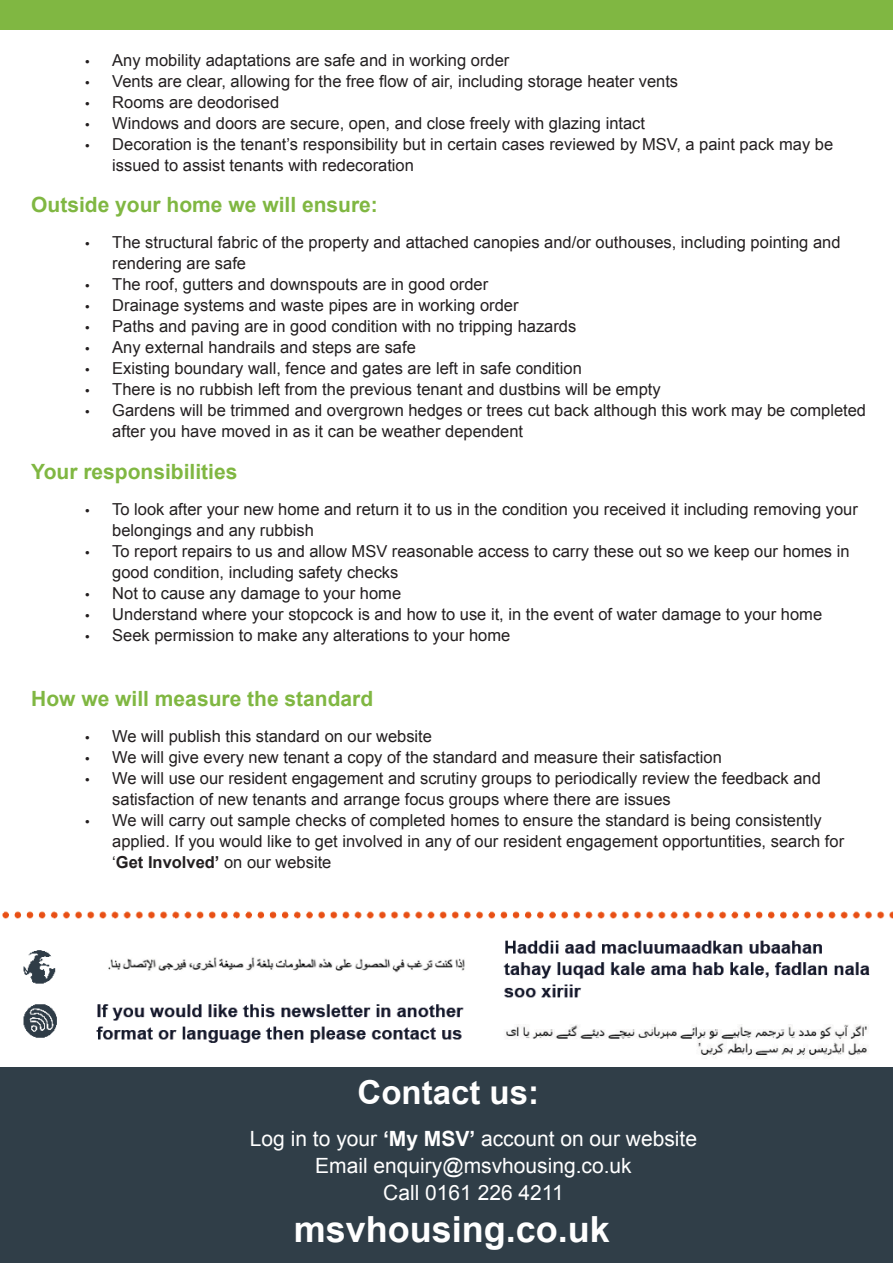
<style>
.page{position:relative;width:893px;height:1263px;background:#fff}
.page>*{position:absolute;margin:0;border:0;box-sizing:border-box;transform-origin:0 0}
.t1{font:700 36px "Arial";color:#fff}
.t2{font:700 33px "Arial";color:#fff}
.Colorful_List_-_Accent_11{font:21px "Arial";color:#fff}
.t3{font:700 21px "Arial";color:#80b742}
.t4{font:16.5px/21px "Arial";color:#231f20}
.s1{font-family:"Myriad Pro"}
.s2{font-weight:700}
</style>
<div class="page">
<img style="left:2px;top:911px;width:891px;height:147px">
<div style="left:0;top:0;width:893px;height:30px;background:#80b742"></div>
<div style="left:0;top:1067px;width:893px;height:196px;background:#303e48"></div>
<p class="t4" style="left:85px;top:50px;width:426px"><span class="s1">•</span> Any mobility adaptations are safe and in working order</p>
<p class="t4" style="left:85px;top:71px;width:594px"><span class="s1">•</span> Vents are clear, allowing for the free flow of air, including storage heater vents</p>
<p class="t4" style="left:85px;top:92px;width:195px"><span class="s1">•</span> Rooms are deodorised</p>
<p class="t4" style="left:85px;top:113px;width:561px"><span class="s1">•</span> Windows and doors are secure, open, and close freely with glazing intact</p>
<p class="t4" style="left:112px;top:134px;width:722px;text-indent:-27px"><span class="s1">•</span> Decoration is the tenant’s responsibility but in certain cases reviewed by MSV, a paint pack may be issued to assist tenants with redecoration</p>
<p class="t3" style="left:31px;top:191px;width:348px">Outside your home we will ensure:</p>
<p class="t4" style="left:112px;top:232px;width:730px;text-indent:-27px"><span class="s1">•</span> The structural fabric of the property and attached canopies and/or outhouses, including pointing and rendering are safe</p>
<p class="t4" style="left:85px;top:274px;width:405px"><span class="s1">•</span> The roof, gutters and downspouts are in good order</p>
<p class="t4" style="left:85px;top:295px;width:435px"><span class="s1">•</span> Drainage systems and waste pipes are in working order</p>
<p class="t4" style="left:85px;top:316px;width:493px"><span class="s1">•</span> Paths and paving are in good condition with no tripping hazards</p>
<p class="t4" style="left:85px;top:337px;width:332px"><span class="s1">•</span> Any external handrails and steps are safe</p>
<p class="t4" style="left:85px;top:358px;width:498px"><span class="s1">•</span> Existing boundary wall, fence and gates are left in safe condition</p>
<p class="t4" style="left:85px;top:379px;width:577px"><span class="s1">•</span> There is no rubbish left from the previous tenant and dustbins will be empty</p>
<p class="t4" style="left:112px;top:400px;width:755px;text-indent:-27px"><span class="s1">•</span> Gardens will be trimmed and overgrown hedges or trees cut back although this work may be completed after you have moved in as it can be weather dependent</p>
<p class="t3" style="left:31px;top:457px;width:208px">Your responsibilities</p>
<p class="t4" style="left:112px;top:498px;width:747px;text-indent:-27px"><span class="s1">•</span> To look after your new home and return it to us in the condition you received it including removing your belongings and any rubbish</p>
<p class="t4" style="left:112px;top:540px;width:739px;text-indent:-27px"><span class="s1">•</span> To report repairs to us and allow MSV reasonable access to carry these out so we keep our homes in good condition, including safety checks</p>
<p class="t4" style="left:85px;top:582px;width:317px"><span class="s1">•</span> Not to cause any damage to your home</p>
<p class="t4" style="left:85px;top:603px;width:738px"><span class="s1">•</span> Understand where your stopcock is and how to use it, in the event of water damage to your home</p>
<p class="t4" style="left:85px;top:624px;width:426px"><span class="s1">•</span> Seek permission to make any alterations to your home</p>
<p class="t3" style="left:31px;top:685px;width:343px">How we will measure the standard</p>
<p class="t4" style="left:85px;top:726px;width:348px"><span class="s1">•</span> We will publish this standard on our website</p>
<p class="t4" style="left:85px;top:747px;width:638px"><span class="s1">•</span> We will give every new tenant a copy of the standard and measure their satisfaction</p>
<p class="t4" style="left:112px;top:768px;width:710px;text-indent:-27px"><span class="s1">•</span> We will use our resident engagement and scrutiny groups to periodically review the feedback and satisfaction of new tenants and arrange focus groups where there are issues</p>
<p class="t4" style="left:112px;top:810px;width:733px;text-indent:-27px"><span class="s1">•</span> We will carry out sample checks of completed homes to ensure the standard is being consistently applied. If you would like to get involved in any of our resident engagement opportuntities, search for ‘<span class="s2">Get Involved’</span> on our website</p>
<p class="t2" style="left:358px;top:1071px;width:183px">Contact us:</p>
<p class="Colorful_List_-_Accent_11" style="left:250px;top:1125px;width:449px">Log in to your <span class="s2">‘My MSV’</span> account on our website</p>
<p class="Colorful_List_-_Accent_11" style="left:315px;top:1152px;width:318px">Email enquiry@msvhousing.co.uk</p>
<p class="Colorful_List_-_Accent_11" style="left:383px;top:1179px;width:182px">Call 0161 226 4211</p>
<p class="t1" style="left:294px;top:1205px;width:318px">msvhousing.co.uk</p>
</div>
